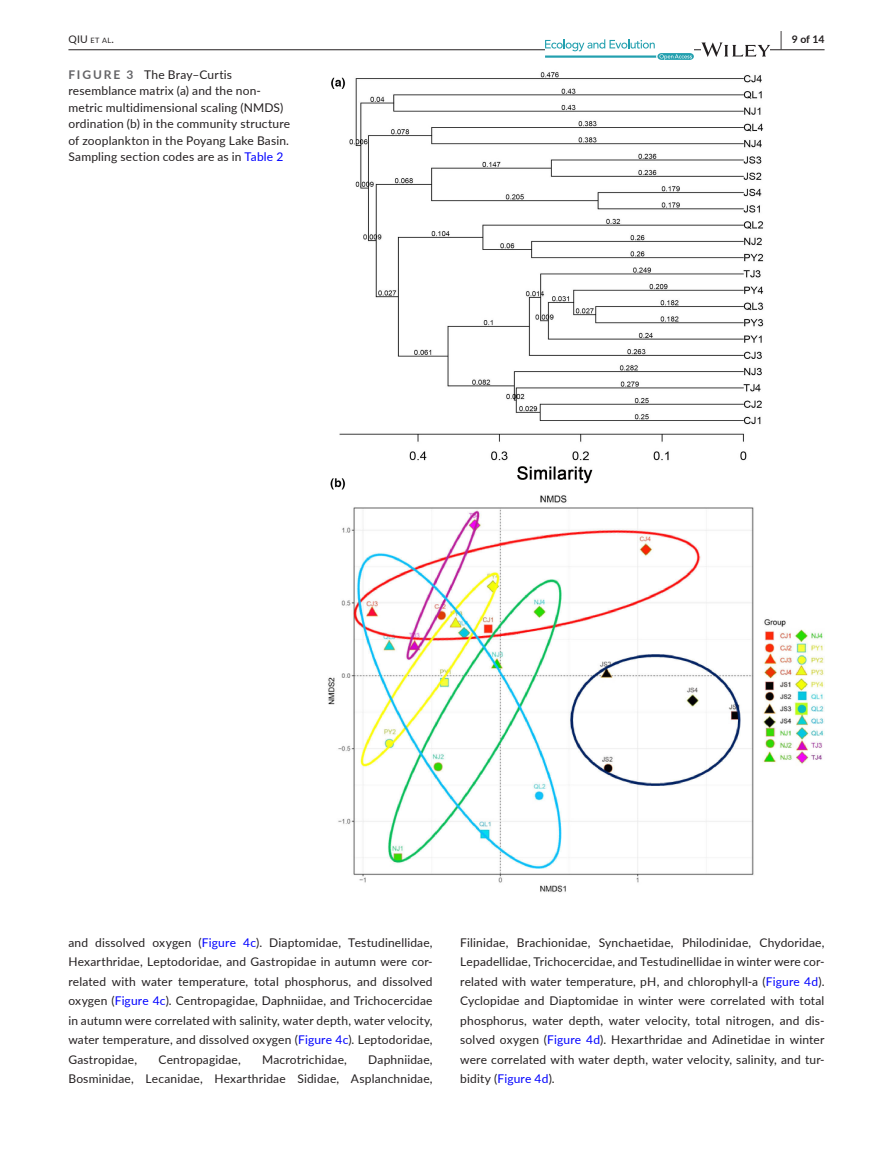
<style>
.page{position:relative;width:893px;height:1174px;background:#fff}
.page>*{position:absolute;margin:0;border:0;box-sizing:border-box;transform-origin:0 0}
.t1{font:12px/19.5px "Lato";letter-spacing:.015em;color:#231f20;text-align:justify}
.t2{font:10.5px "Lato";color:#231f20}
.t3{font:700 10.5px "Lato";color:#231f20}
.s1{font-size:7.35px}
.s2{font-size:19.5px}
.s3{font-weight:700;color:#636366}
.s4{color:#00f}
</style>
<div class="page">
<hr style="left:68px;top:49px;width:756px;height:1px;background:#231f20">
<svg style="left:545px;top:39px;width:149px;height:21px"></svg>
<svg style="left:701px;top:42px;width:69px;height:15px"></svg>
<img style="left:328px;top:72px;width:496px;height:821px">
<p class="t2" style="left:68px;top:31px;width:47px">QIU <span class="s1">et al</span>.</p>
<p class="t3" style="left:780px;top:31px;width:46px"><span class="s2">|</span> 9 of 14</p>
<p class="t1" style="left:68px;top:66px;width:223px;line-height:16.5px;text-align:left"><span class="s3">FIGURE 3</span> The Bray–Curtis resemblance matrix (a) and the non&shy;metric multidimensional scaling (NMDS) ordination (b) in the community structure of zooplankton in the Poyang Lake Basin.<br>Sampling section codes are as in <span class="s4">Table 2</span></p>
<p class="t1" style="left:68px;top:932px;width:366px">and dissolved oxygen (<span class="s4">Figure 4c</span>). Diaptomidae, Testudinellidae, Hexarthridae, Leptodoridae, and Gastropidae in autumn were cor&shy;related with water temperature, total phosphorus, and dissolved oxygen (<span class="s4">Figure 4c</span>). Centropagidae, Daphniidae, and Trichocercidae in autumn were correlated with salinity, water depth, water velocity, water temperature, and dissolved oxygen (<span class="s4">Figure 4c</span>). Leptodoridae, Gastropidae,</p>
<p class="t1" style="left:68px;top:1049px;width:366px;text-align:right">Daphniidae,<br>Bosminidae, Lecanidae, Hexarthridae Sididae, Asplanchnidae,</p>
<p class="t1" style="left:158px;top:1049px;width:84px">Centropagidae,</p>
<p class="t1" style="left:262px;top:1049px;width:86px">Macrotrichidae,</p>
<p class="t1" style="left:460px;top:932px;width:366px">Filinidae, Brachionidae, Synchaetidae, Philodinidae, Chydoridae, Lepadellidae, Trichocercidae, and Testudinellidae in winter were cor&shy;related with water temperature, pH, and chlorophyll-a (<span class="s4">Figure 4d</span>).<br>Cyclopidae and Diaptomidae in winter were correlated with total phosphorus, water depth, water velocity, total nitrogen, and dis&shy;solved oxygen (<span class="s4">Figure 4d</span>). Hexarthridae and Adinetidae in winter were correlated with water depth, water velocity, salinity, and tur&shy;bidity (<span class="s4">Figure 4d</span>).</p>
</div>
